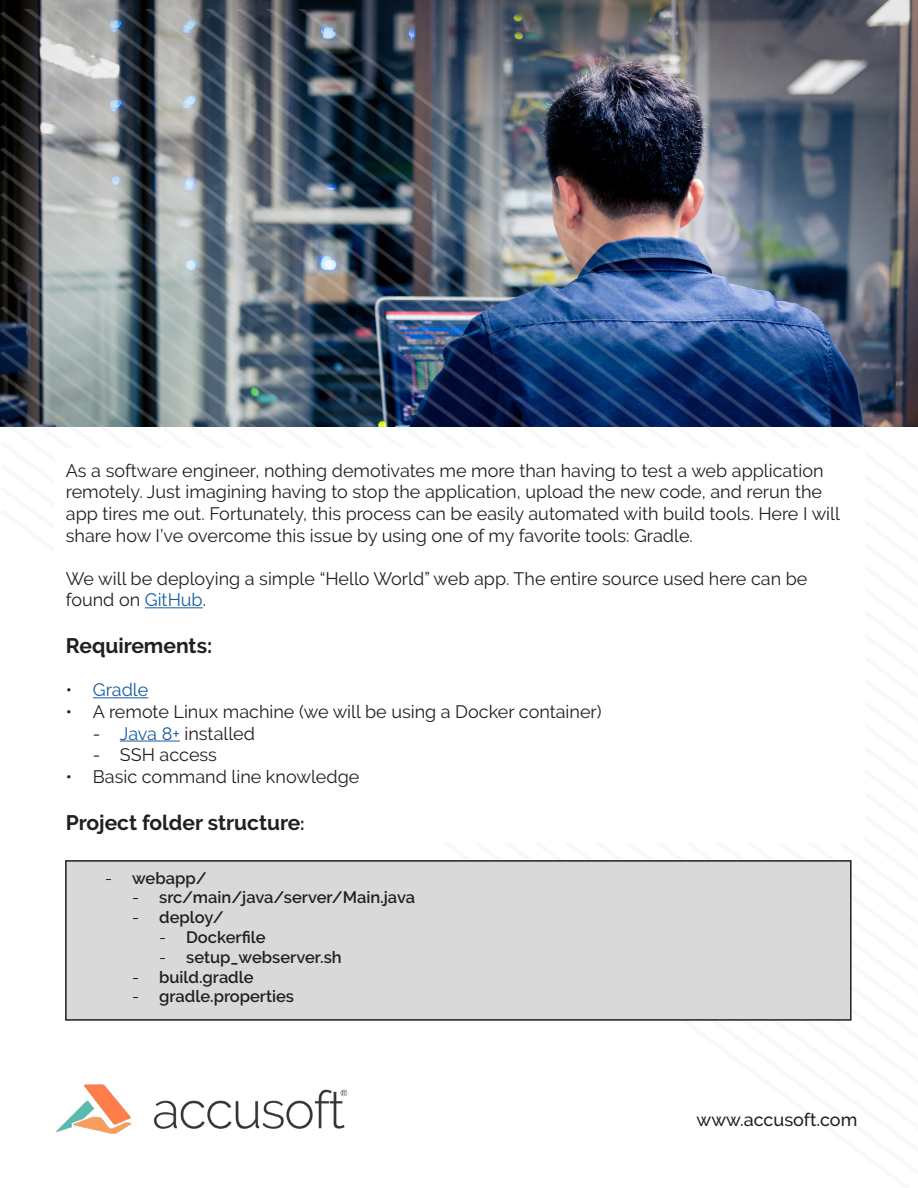
<style>
.page{position:relative;width:918px;height:1188px;background:#fff}
.page>*{position:absolute;margin:0;border:0;box-sizing:border-box;transform-origin:0 0}
.t1{font:700 21px "Raleway";color:#231f20}
.t2{font:18px/21.6px "Raleway";color:#231f20}
.t3{font:500 18px "Raleway";color:#231f20}
.t4{font:18px "Raleway";color:#175d9e}
.t5{font:600 16.5px "Raleway";color:#231f20}
.s1{color:#175d9e}
.s2{color:#231f20}
.s3{font-size:18px}
.s4{font-weight:400}
</style>
<div class="page">
<img style="left:0;top:0;width:918px;height:11px">
<svg style="left:0;top:11px;width:24px;height:416px;background:#13161b"></svg>
<svg style="left:24px;top:9px;width:30px;height:418px;background:#626467"></svg>
<svg style="left:54px;top:9px;width:30px;height:418px;background:#b0b6b5"></svg>
<svg style="left:84px;top:9px;width:31px;height:418px;background:#b2b9b8"></svg>
<svg style="left:115px;top:9px;width:30px;height:418px;background:#53626a"></svg>
<svg style="left:145px;top:9px;width:30px;height:418px;background:#6f7778"></svg>
<svg style="left:175px;top:9px;width:30px;height:418px;background:#a5acab"></svg>
<svg style="left:205px;top:9px;width:31px;height:418px;background:#6a7884"></svg>
<svg style="left:236px;top:9px;width:30px;height:418px;background:#7e878b"></svg>
<svg style="left:266px;top:9px;width:32px;height:418px;background:#69737d"></svg>
<img style="left:298px;top:9px;width:620px;height:418px">
<hr style="left:145px;top:607px;width:58px;height:1px;background:#175d9e">
<hr style="left:93px;top:697px;width:55px;height:1px;background:#175d9e">
<hr style="left:120px;top:741px;width:60px;height:1px;background:#175d9e">
<img style="left:56px;top:1084px;width:292px;height:50px">
<div style="left:65px;top:860px;width:787px;height:161px;background:#d9d9d9;border:2px solid #231f20"></div>
<p class="t2" style="left:66px;top:460px;width:776px">As a software engineer, nothing demotivates me more than having to test a web application remotely. Just imagining having to stop the application, upload the new code, and rerun the app tires me out. Fortunately, this process can be easily automated with build tools. Here I will share how I’ve overcome this issue by using one of my favorite tools: Gradle.</p>
<p class="t2" style="left:66px;top:568px;width:743px">We will be deploying a simple “Hello World” web app. The entire source used here can be found on <span class="s1">GitHub</span>.</p>
<p class="t1" style="left:66px;top:634px;width:148px">Requirements:</p>
<p class="t4" style="left:66px;top:680px;width:84px"><span class="s2">•</span> Gradle</p>
<p class="t2" style="left:66px;top:701px;width:537px">• A remote Linux machine (we will be using a Docker container)</p>
<p class="t2" style="left:93px;top:722px;width:164px">- <span class="s1">Java 8+</span> installed</p>
<p class="t2" style="left:93px;top:744px;width:126px">- SSH access</p>
<p class="t2" style="left:66px;top:766px;width:295px">• Basic command line knowledge</p>
<p class="t1" style="left:66px;top:810px;width:240px">Project folder structure<span class="s3">:</span></p>
<p class="t5" style="left:105px;top:868px;width:103px"><span class="s4">-</span> webapp/</p>
<p class="t5" style="left:132px;top:888px;width:284px"><span class="s4">-</span> src/main/java/server/Main.java</p>
<p class="t5" style="left:132px;top:908px;width:93px"><span class="s4">-</span> deploy/</p>
<p class="t5" style="left:159px;top:928px;width:108px"><span class="s4">-</span> Dockerfile</p>
<p class="t5" style="left:159px;top:948px;width:184px"><span class="s4">-</span> setup_webserver.sh</p>
<p class="t5" style="left:132px;top:967px;width:123px"><span class="s4">-</span> build.gradle</p>
<p class="t5" style="left:132px;top:987px;width:163px"><span class="s4">-</span> gradle.properties</p>
<p class="t3" style="left:697px;top:1109px;width:162px">www.accusoft.com</p>
</div>
